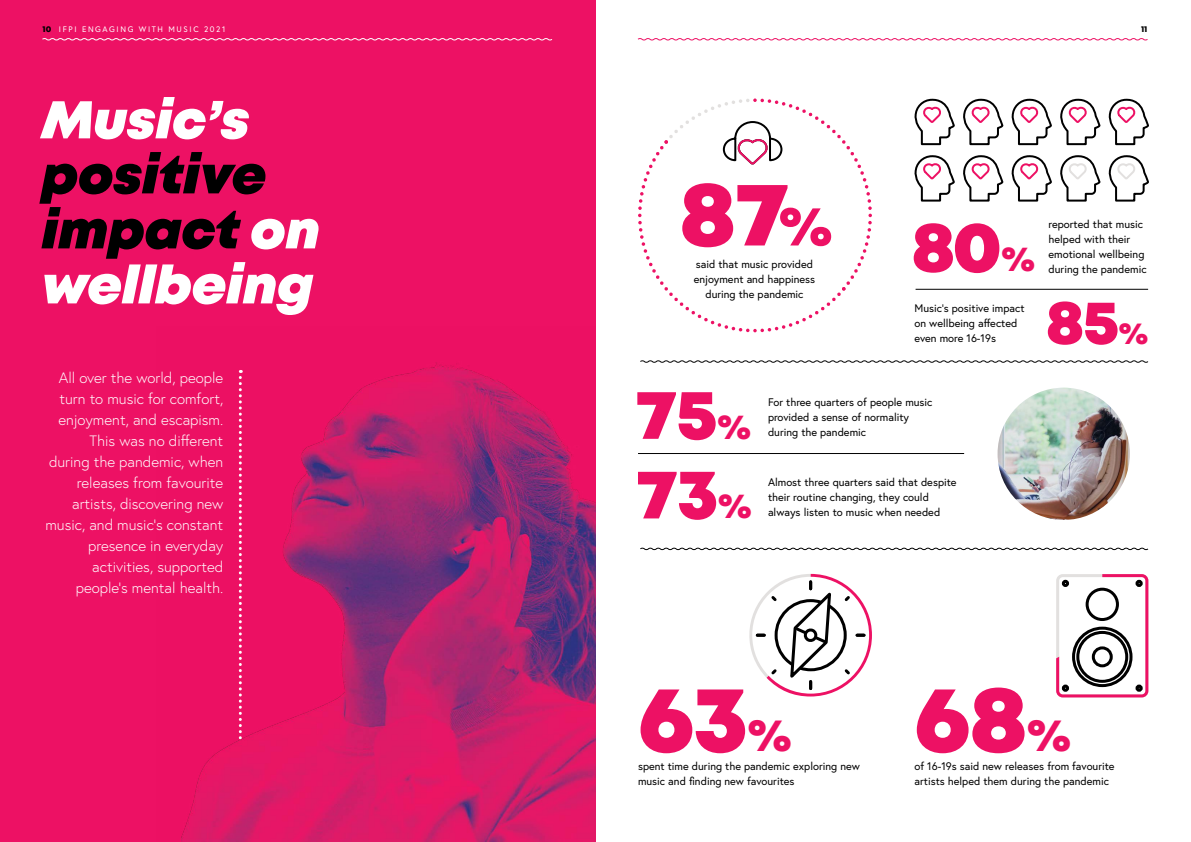
<style>
.page{position:relative;width:1191px;height:842px;background:#fff}
.page>*{position:absolute;margin:0;border:0;box-sizing:border-box;transform-origin:0 0}
.t1{font:900 93.1px "Mont";color:#ed1164}
.t2{font:900 90.8px "Mont";color:#ed1164}
.t3{font:900 70.1px/79.6px "Mont";color:#ed1164}
.t4{font:900 61.4px "Mont";color:#ed1164}
.t5{font:italic 900 53px/55px "Mont";color:#000}
.t6{font:italic 900 53px "Mont";color:#fff}
.t7{font:300 15px/21px "Europa";color:#fff;text-align:right}
.t8{font:11px/15px "Europa";color:#000}
.t9{font:800 8.5px "Mont";color:#000}
.t10{font:8px "Europa";letter-spacing:.2em;color:#fff}
.s1{font-family:"Mont";font-weight:800;font-size:8.5px;color:#000}
.s2{color:#fff}
.s3{font-size:55.8px}
.s4{font-size:35px}
.s5{font-size:30.7px}
.s6{font-size:45.8px}
</style>
<div class="page">
<div style="left:0;top:0;width:595px;height:842px;background:#ed1164"></div>
<div style="left:1056px;top:574px;width:92px;height:123px;border:3px solid #ed1164;border-radius:5px"></div>
<img style="left:181px;top:362px;width:414px;height:480px">
<hr style="left:638px;top:453px;width:326px;height:1px;background:#000">
<svg style="left:1060px;top:98px;width:41px;height:48px"></svg>
<svg style="left:1060px;top:155px;width:41px;height:47px"></svg>
<svg style="left:1011px;top:98px;width:41px;height:48px"></svg>
<svg style="left:1011px;top:155px;width:41px;height:47px"></svg>
<svg style="left:963px;top:98px;width:41px;height:48px"></svg>
<svg style="left:963px;top:155px;width:41px;height:47px"></svg>
<svg style="left:914px;top:98px;width:41px;height:48px"></svg>
<svg style="left:914px;top:155px;width:41px;height:47px"></svg>
<svg style="left:1108px;top:98px;width:41px;height:48px"></svg>
<svg style="left:1108px;top:155px;width:41px;height:47px"></svg>
<hr style="left:915px;top:289px;width:233px;height:1px;background:#000">
<img style="left:997px;top:388px;width:132px;height:132px;border-radius:66px">
<svg style="left:640px;top:360px;width:508px;height:3px"></svg>
<svg style="left:640px;top:547px;width:508px;height:4px"></svg>
<svg style="left:638px;top:98px;width:234px;height:234px"></svg>
<svg style="left:749px;top:574px;width:123px;height:122px"></svg>
<div style="left:1085px;top:588px;width:34px;height:33px;border:3px solid #000;border-radius:50%"></div>
<div style="left:1072px;top:627px;width:60px;height:60px;border:3px solid #000;border-radius:50%"></div>
<div style="left:1061px;top:580px;width:8px;height:7px;border:3px solid #000;border-radius:50%"></div>
<div style="left:1061px;top:684px;width:8px;height:8px;border:3px solid #000;border-radius:50%"></div>
<div style="left:1135px;top:580px;width:7px;height:7px;border:3px solid #000;border-radius:50%"></div>
<div style="left:1135px;top:684px;width:7px;height:8px;border:3px solid #000;border-radius:50%"></div>
<div style="left:1076px;top:631px;width:52px;height:52px;border:3px solid #000;border-radius:50%"></div>
<div style="left:1091px;top:646px;width:21px;height:21px;border:3px solid #000;border-radius:50%"></div>
<svg style="left:42px;top:38px;width:511px;height:3px"></svg>
<svg style="left:637px;top:38px;width:511px;height:3px"></svg>
<p class="t10" style="left:43px;top:24px;width:184px"><span class="s1">10</span> IFPI ENGAGING WITH MUSIC 2021</p>
<p class="t9" style="left:1141px;top:23px;width:8px">11</p>
<h3 class="t6" style="left:42px;top:86px;width:209px">Music’s</h3>
<h3 class="t5" style="left:42px;top:150px;width:280px">positive impact <span class="s2">on wellbeing</span></h3>
<p class="t7" style="left:45px;top:367px;width:179px">All over the world, people turn to music for comfort, enjoyment, and escapism.<br>This was no different during the pandemic, when releases from favourite artists, discovering new music, and music’s constant presence in everyday activities, supported people’s mental health.</p>
<h2 class="t2" style="left:679px;top:154px;width:154px">87<span class="s3">%</span></h2>
<p class="t8" style="left:693px;top:257px;width:123px;text-align:center">said that music provided enjoyment and happiness during the pandemic</p>
<h3 class="t3" style="left:911px;top:210px;width:125px">80<span class="s4">%</span></h3>
<p class="t8" style="left:914px;top:300px;width:111px">Music’s positive impact on wellbeing affected even more 16-19s</p>
<p class="t8" style="left:1048px;top:216px;width:100px">reported that music helped with their emotional wellbeing during the pandemic</p>
<h3 class="t4" style="left:1046px;top:282px;width:104px">85<span class="s5">%</span></h3>
<h3 class="t3" style="left:636px;top:377px;width:117px">75<span class="s4">%<br></span>73<span class="s4">%</span></h3>
<p class="t8" style="left:768px;top:394px;width:166px">For three quarters of people music provided a sense of normality during the pandemic</p>
<p class="t8" style="left:768px;top:474px;width:190px">Almost three quarters said that despite their routine changing, they could always listen to music when needed</p>
<h1 class="t1" style="left:638px;top:658px;width:155px">63<span class="s6">%</span></h1>
<h1 class="t1" style="left:914px;top:658px;width:158px">68<span class="s6">%</span></h1>
<p class="t8" style="left:638px;top:758px;width:223px">spent time during the pandemic exploring new music and finding new favourites</p>
<p class="t8" style="left:914px;top:758px;width:202px">of 16-19s said new releases from favourite artists helped them during the pandemic</p>
</div>
